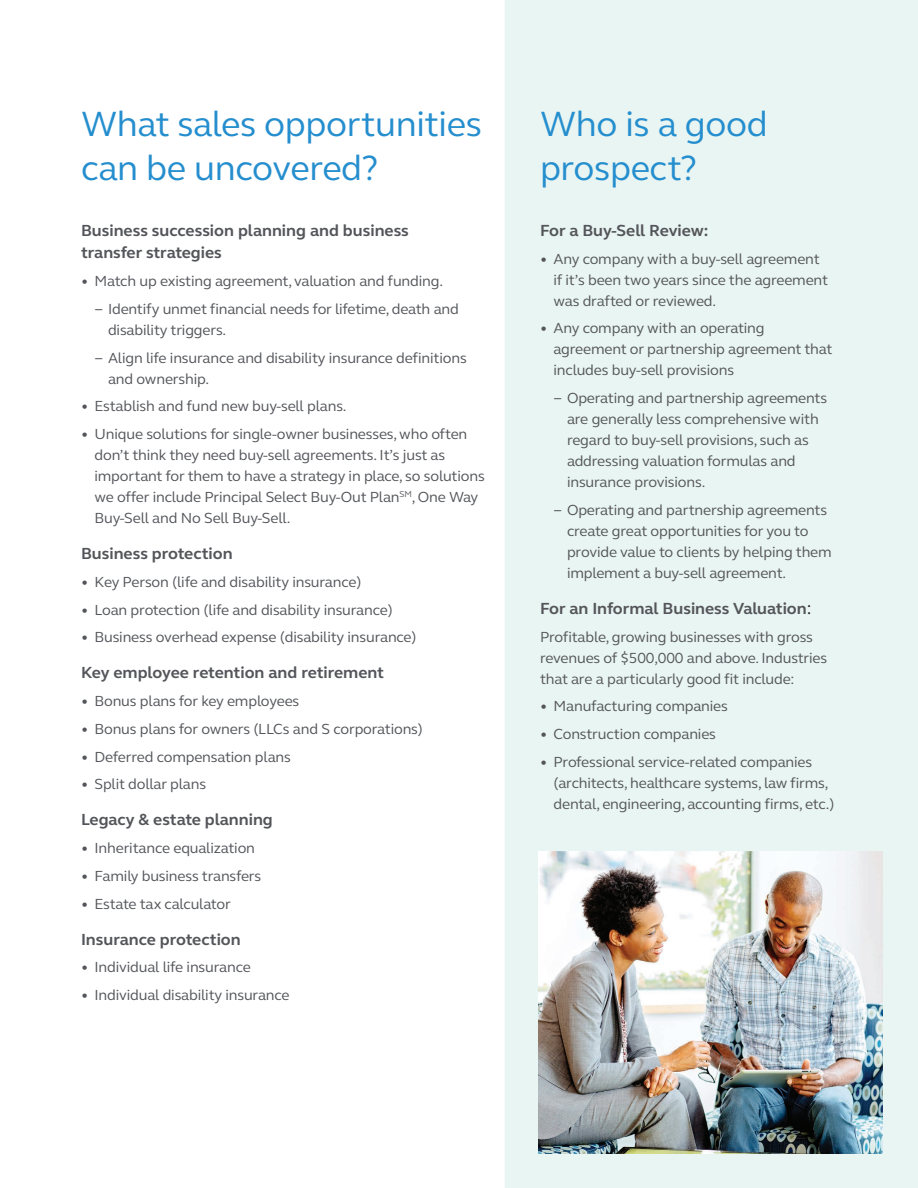
<style>
.page{position:relative;width:918px;height:1188px;background:#fff}
.page>*{position:absolute;margin:0;border:0;box-sizing:border-box;transform-origin:0 0}
.t1{font:36px/43.5px "FS Elliot Pro";letter-spacing:-.01em;color:#258ece}
.t2{font:700 16.5px/22.5px "FS Elliot Pro";color:#54555a}
.t3{font:15px/21px "FS Elliot Pro";letter-spacing:-.01em;color:#54555a}
.s1{font-weight:400;font-size:18px;color:#231f20}
</style>
<div class="page">
<div style="left:505px;top:0;width:413px;height:1188px;background:#e9f5f2"></div>
<img style="left:539px;top:851px;width:343px;height:302px">
<h1 class="t1" style="left:81px;top:101px;width:402px">What sales opportunities can be uncovered?</h1>
<p class="t2" style="left:81px;top:219px;width:329px">Business succession planning and business transfer strategies</p>
<p class="t3" style="left:94px;top:267px;width:366px;line-height:27.8px;text-indent:-14px">• Match up existing agreement, valuation and funding.<br>− Identify unmet financial needs for lifetime, death and</p>
<p class="t3" style="left:94px;top:316px;width:374px;line-height:27.8px;text-indent:14px">disability triggers.<br>− Align life insurance and disability insurance definitions</p>
<p class="t3" style="left:108px;top:368px;width:103px">and ownership.</p>
<p class="t3" style="left:81px;top:395px;width:267px">• Establish and fund new buy-sell plans.</p>
<p class="t3" style="left:94px;top:423px;width:392px;text-indent:-13px">• Unique solutions for single-owner businesses,who often don’t think they need buy-sell agreements. It’s just as important for them to have a strategy in place, so solutions we offer include Principal Select Buy-Out Plan<sup>SM</sup>, One Way Buy-Sell and No Sell Buy-Sell.</p>
<p class="t2" style="left:81px;top:542px;width:153px">Business protection</p>
<p class="t3" style="left:81px;top:571px;width:282px">• Key Person (life and disability insurance)</p>
<p class="t3" style="left:81px;top:599px;width:313px">• Loan protection (life and disability insurance)</p>
<p class="t3" style="left:81px;top:626px;width:337px">• Business overhead expense (disability insurance)</p>
<p class="t2" style="left:81px;top:661px;width:305px">Key employee retention and retirement</p>
<p class="t3" style="left:81px;top:690px;width:220px">• Bonus plans for key employees</p>
<p class="t3" style="left:81px;top:718px;width:343px">• Bonus plans for owners (LLCs and S corporations)</p>
<p class="t3" style="left:81px;top:746px;width:211px">• Deferred compensation plans</p>
<p class="t3" style="left:81px;top:773px;width:127px">• Split dollar plans</p>
<p class="t2" style="left:81px;top:808px;width:193px">Legacy &amp; estate planning</p>
<p class="t3" style="left:81px;top:837px;width:176px">• Inheritance equalization</p>
<p class="t3" style="left:81px;top:865px;width:182px">• Family business transfers</p>
<p class="t3" style="left:81px;top:893px;width:151px">• Estate tax calculator</p>
<p class="t2" style="left:81px;top:928px;width:161px">Insurance protection</p>
<p class="t3" style="left:81px;top:956px;width:171px">• Individual life insurance</p>
<p class="t3" style="left:81px;top:984px;width:210px">• Individual disability insurance</p>
<h1 class="t1" style="left:540px;top:101px;width:229px">Who is a good prospect?</h1>
<p class="t2" style="left:540px;top:219px;width:170px">For a Buy-Sell Review:</p>
<p class="t3" style="left:554px;top:248px;width:276px;text-indent:-14px">• Any company with a buy-sell agreement if it’s been two years since the agreement was drafted or reviewed.</p>
<p class="t3" style="left:554px;top:317px;width:280px;text-indent:-14px">• Any company with an operating agreement or partnership agreement that includes buy-sell provisions</p>
<p class="t3" style="left:567px;top:387px;width:262px;text-indent:-14px">− Operating and partnership agreements are generally less comprehensive with regard to buy-sell provisions, such as addressing valuation formulas and insurance provisions.</p>
<p class="t3" style="left:567px;top:499px;width:266px;text-indent:-14px">− Operating and partnership agreements create great opportunities for you to provide value to clients by helping them implement a buy-sell agreement.</p>
<p class="t2" style="left:540px;top:597px;width:273px">For an Informal Business Valuation<span class="s1">:</span></p>
<p class="t3" style="left:540px;top:626px;width:289px">Profitable, growing businesses with gross revenues of $500,000 and above. Industries that are a particularly good fit include:</p>
<p class="t3" style="left:540px;top:695px;width:189px">• Manufacturing companies</p>
<p class="t3" style="left:540px;top:723px;width:177px">• Construction companies</p>
<p class="t3" style="left:554px;top:751px;width:283px;text-indent:-14px">• Professional service-related companies (architects, healthcare systems, law firms, dental, engineering, accounting firms, etc.)</p>
</div>
